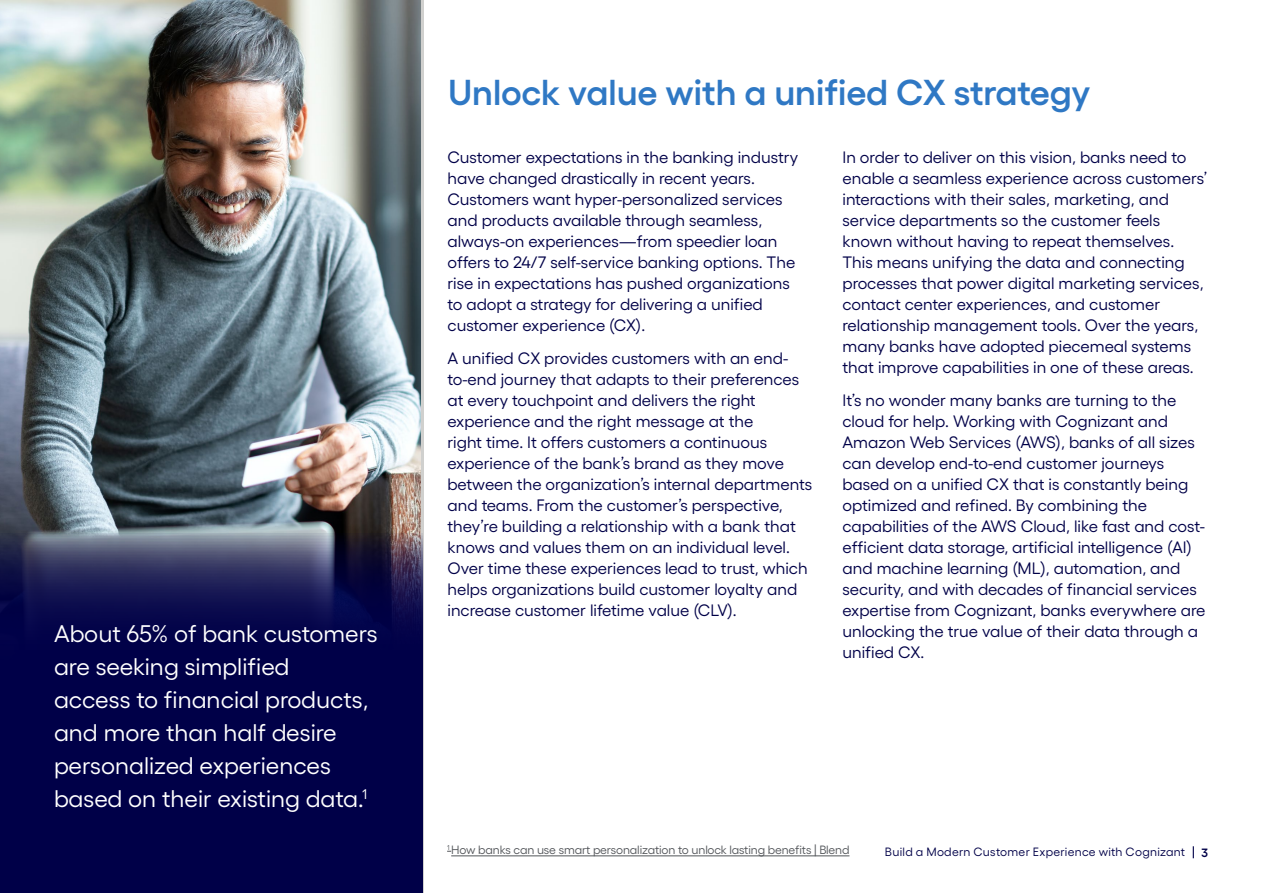
<style>
.page{position:relative;width:1263px;height:893px;background:#fff}
.page>*{position:absolute;margin:0;border:0;box-sizing:border-box;transform-origin:0 0}
.t1{font:600 36px "Gellix";color:#2f78c4}
.t2{font:24px/33px "Gellix";color:#fff}
.t3{font:16.5px/21px "Gellix";color:#000048}
.t4{font:12px "Gellix";letter-spacing:-.01em;color:#53565a}
.t5{font:12px "Gellix";letter-spacing:.02em;color:#000048}
.t6{font:600 12px "Gellix";color:#000048}
</style>
<div class="page">
<svg style="left:1193px;top:846px;width:1px;height:12px"></svg>
<img style="left:0;top:0;width:421px;height:533px">
<hr style="left:451px;top:855px;width:398px;height:1px;background:#53565a">
<svg style="left:0;top:533px;width:423px;height:360px;fill:#000048"></svg>
<h2 class="t2" style="left:54px;top:615px;width:325px">About 65% of bank customers are seeking simplified<br>access to financial products, and more than half desire personalized experiences based on their existing data.<sup>1</sup></h2>
<h1 class="t1" style="left:448px;top:64px;width:644px">Unlock value with a unified CX strategy</h1>
<p class="t3" style="left:447px;top:145px;width:352px">Customer expectations in the banking industry have changed drastically in recent years.<br>Customers want hyper-personalized services and products available through seamless, always-on experiences—from speedier loan offers to 24/7 self-service banking options. The rise in expectations has pushed organizations to adopt a strategy for delivering a unified customer experience (CX).</p>
<p class="t3" style="left:447px;top:346px;width:366px">A unified CX provides customers with an end&shy;to-end journey that adapts to their preferences at every touchpoint and delivers the right experience and the right message at the<br>right time. It offers customers a continuous experience of the bank’s brand as they move between the organization’s internal departments and teams. From the customer’s perspective, they’re building a relationship with a bank that knows and values them on an individual level.<br>Over time these experiences lead to trust, which helps organizations build customer loyalty and increase customer lifetime value (CLV).</p>
<p class="t3" style="left:842px;top:145px;width:366px">In order to deliver on this vision, banks need to enable a seamless experience across customers’ interactions with their sales, marketing, and service departments so the customer feels known without having to repeat themselves.<br>This means unifying the data and connecting processes that power digital marketing services, contact center experiences, and customer relationship management tools. Over the years, many banks have adopted piecemeal systems that improve capabilities in one of these areas.</p>
<p class="t3" style="left:842px;top:388px;width:365px">It’s no wonder many banks are turning to the cloud for help. Working with Cognizant and Amazon Web Services (AWS), banks of all sizes can develop end-to-end customer journeys based on a unified CX that is constantly being optimized and refined. By combining the capabilities of the AWS Cloud, like fast and cost&shy;efficient data storage, artificial intelligence (AI) and machine learning (ML), automation, and security, and with decades of financial services expertise from Cognizant, banks everywhere are unlocking the true value of their data through a unified CX.</p>
<p class="t4" style="left:447px;top:841px;width:404px"><sup>1</sup> How banks can use smart personalization to unlock lasting benefits | Blend</p>
<p class="t5" style="left:885px;top:842px;width:302px">Build a Modern Customer Experience with Cognizant</p>
<p class="t6" style="left:1201px;top:843px;width:8px">3</p>
</div>
